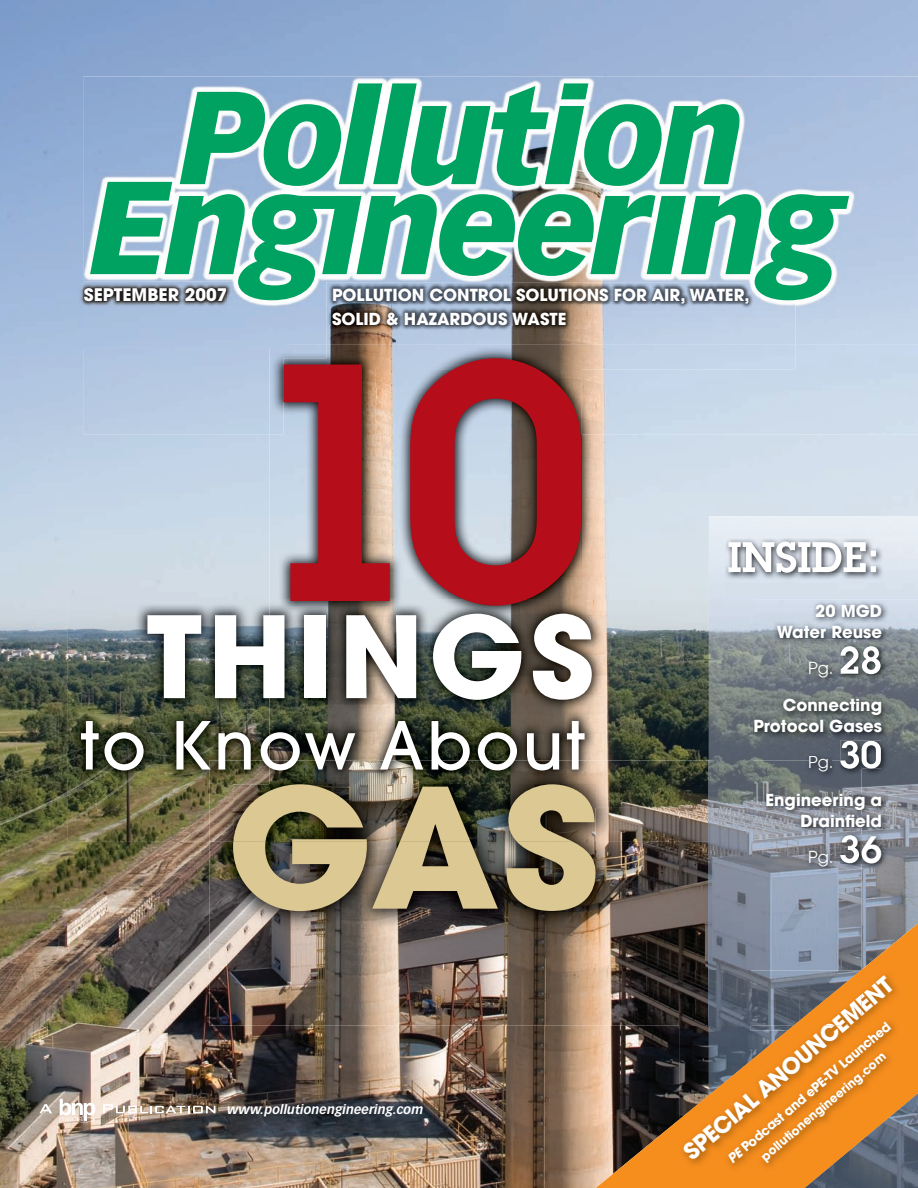
<style>
.page{position:relative;width:918px;height:1188px;background:#fff}
.page>*{position:absolute;margin:0;border:0;box-sizing:border-box;transform-origin:0 0}
.t1{font:600 331.2px "Lubalin Graph";color:#b50e1a}
.t2{font:700 165px "Avant Garde";color:#dbc893}
.t3{font:700 112.05px "Avant Garde";letter-spacing:.045em;color:#fff}
.t4{font:500 65.55px "Avant Garde";letter-spacing:.045em;color:#fff}
.t5{font:600 37.5px "Lubalin Graph";color:#fff}
.t6{font:700 22.5px "Avant Garde";color:#fff}
.t7{font:700 17.25px "Avant Garde";color:#fff}
.t8{font:700 16.5px/21px "Avant Garde";color:#fff;text-align:right}
.t9{font:16.5px "Avant Garde";color:#fff}
.t10{font:italic 700 12.75px "Vectora LH";color:#fff}
.t11{font:700 12.75px "Avant Garde";color:#fff}
.t12{font:700 12px "Avant Garde";color:#fff}
.s1{font-style:italic}
</style>
<div class="page">
<img style="left:0;top:0;width:918px;height:1188px">
<img style="left:78px;top:282px;width:5px;height:65px">
<svg style="left:103px;top:1104px;width:112px;height:9px"></svg>
<svg style="left:39px;top:1099px;width:56px;height:24px"></svg>
<img style="left:862px;top:807px;width:56px;height:106px">
<img style="left:862px;top:807px;width:20px;height:3px">
<img style="left:862px;top:814px;width:19px;height:13px">
<img style="left:862px;top:835px;width:19px;height:28px">
<svg style="left:579px;top:913px;width:339px;height:275px;background:#906e4f"></svg>
<img style="left:679px;top:970px;width:239px;height:218px">
<img style="left:682px;top:975px;width:213px;height:186px">
<img style="left:83px;top:76px;width:835px;height:256px">
<div style="left:83px;top:332px;width:208px;height:102px;background:#b5c9e2"></div>
<img style="left:291px;top:332px;width:35px;height:13px">
<div style="left:795px;top:332px;width:123px;height:13px;background:#c6d6ea"></div>
<img style="left:84px;top:288px;width:142px;height:13px">
<img style="left:326px;top:300px;width:469px;height:45px">
<img style="left:333px;top:300px;width:416px;height:4px">
<img style="left:333px;top:312px;width:233px;height:13px">
<svg style="left:90px;top:83px;width:759px;height:217px"></svg>
<div style="left:881px;top:434px;width:37px;height:82px;background:#d5e1ed"></div>
<img style="left:269px;top:434px;width:312px;height:166px">
<img style="left:581px;top:434px;width:300px;height:114px">
<img style="left:581px;top:548px;width:128px;height:52px">
<img style="left:709px;top:516px;width:209px;height:84px">
<img style="left:724px;top:537px;width:194px;height:72px">
<img style="left:729px;top:541px;width:147px;height:1px">
<img style="left:729px;top:542px;width:147px;height:31px">
<img style="left:752px;top:609px;width:166px;height:198px">
<img style="left:816px;top:604px;width:66px;height:13px">
<img style="left:777px;top:626px;width:105px;height:12px">
<img style="left:809px;top:662px;width:23px;height:15px">
<img style="left:841px;top:646px;width:40px;height:28px">
<img style="left:783px;top:699px;width:98px;height:16px">
<img style="left:755px;top:720px;width:127px;height:13px">
<img style="left:809px;top:756px;width:23px;height:4px">
<img style="left:840px;top:741px;width:41px;height:28px">
<img style="left:269px;top:345px;width:649px;height:89px">
<svg style="left:269px;top:345px;width:17px;height:2px"></svg>
<img style="left:283px;top:358px;width:298px;height:76px">
<img style="left:326px;top:358px;width:255px;height:11px">
<img style="left:209px;top:807px;width:500px;height:218px">
<img style="left:709px;top:807px;width:153px;height:163px">
<img style="left:766px;top:807px;width:96px;height:3px">
<img style="left:801px;top:814px;width:61px;height:13px">
<img style="left:809px;top:850px;width:23px;height:16px">
<img style="left:840px;top:835px;width:22px;height:28px">
<img style="left:679px;top:970px;width:115px;height:55px">
<img style="left:794px;top:970px;width:68px;height:55px">
<img style="left:825px;top:994px;width:37px;height:31px">
<img style="left:269px;top:760px;width:593px;height:47px">
<img style="left:840px;top:760px;width:22px;height:9px">
<img style="left:233px;top:807px;width:363px;height:104px">
<img style="left:67px;top:600px;width:202px;height:242px">
<img style="left:269px;top:600px;width:481px;height:160px">
<img style="left:750px;top:609px;width:2px;height:151px">
<svg style="left:750px;top:600px;width:2px;height:9px"></svg>
<img style="left:283px;top:600px;width:298px;height:6px">
<img style="left:290px;top:600px;width:236px;height:6px">
<img style="left:750px;top:807px;width:2px;height:35px">
<img style="left:233px;top:790px;width:362px;height:52px">
<img style="left:269px;top:784px;width:327px;height:23px">
<p class="t7" style="left:84px;top:288px;width:145px">SEPTEMBER 2007</p>
<p class="t8" style="left:332px;top:285px;width:419px;line-height:23.9px;text-align:left">POLLUTION CONTROL SOLUTIONS FOR AIR, WATER,<br>SOLID &amp; HAZARDOUS WASTE</p>
<h1 class="t1" style="left:239px;top:363px;width:354px">10</h1>
<h3 class="t3" style="left:146px;top:614px;width:450px">THINGS</h3>
<h3 class="t4" style="left:81px;top:721px;width:506px">to Know About</h3>
<h2 class="t2" style="left:227px;top:785px;width:374px">GAS</h2>
<p class="t10" style="left:227px;top:1104px;width:198px">www.pollutionengineering.com</p>
<p class="t8" style="left:777px;top:602px;width:107px">20 MGD<br>Water Reuse</p>
<p class="t9" style="left:808px;top:661px;width:27px">Pg.</p>
<p class="t8" style="left:754px;top:697px;width:130px">Connecting<br>Protocol Gases</p>
<p class="t9" style="left:808px;top:756px;width:27px">Pg.</p>
<p class="t8" style="left:765px;top:791px;width:118px">Engineering a</p>
<p class="t8" style="left:800px;top:812px;width:83px">Drainfield</p>
<h3 class="t5" style="left:839px;top:836px;width:45px">36</h3>
<p class="t9" style="left:808px;top:850px;width:27px">Pg.</p>
<h3 class="t6" style="left:681px;top:1147px;width:268px;rotate:-40deg">SPECIAL ANOUNCEMENT</h3>
<p class="t11" style="left:727px;top:1158px;width:211px;rotate:-41deg"><span class="s1">PE</span> Podcast and ePE-TV Launched</p>
<p class="t12" style="left:759px;top:1154px;width:161px;rotate:-40deg">pollutionengineering.com</p>
</div>
